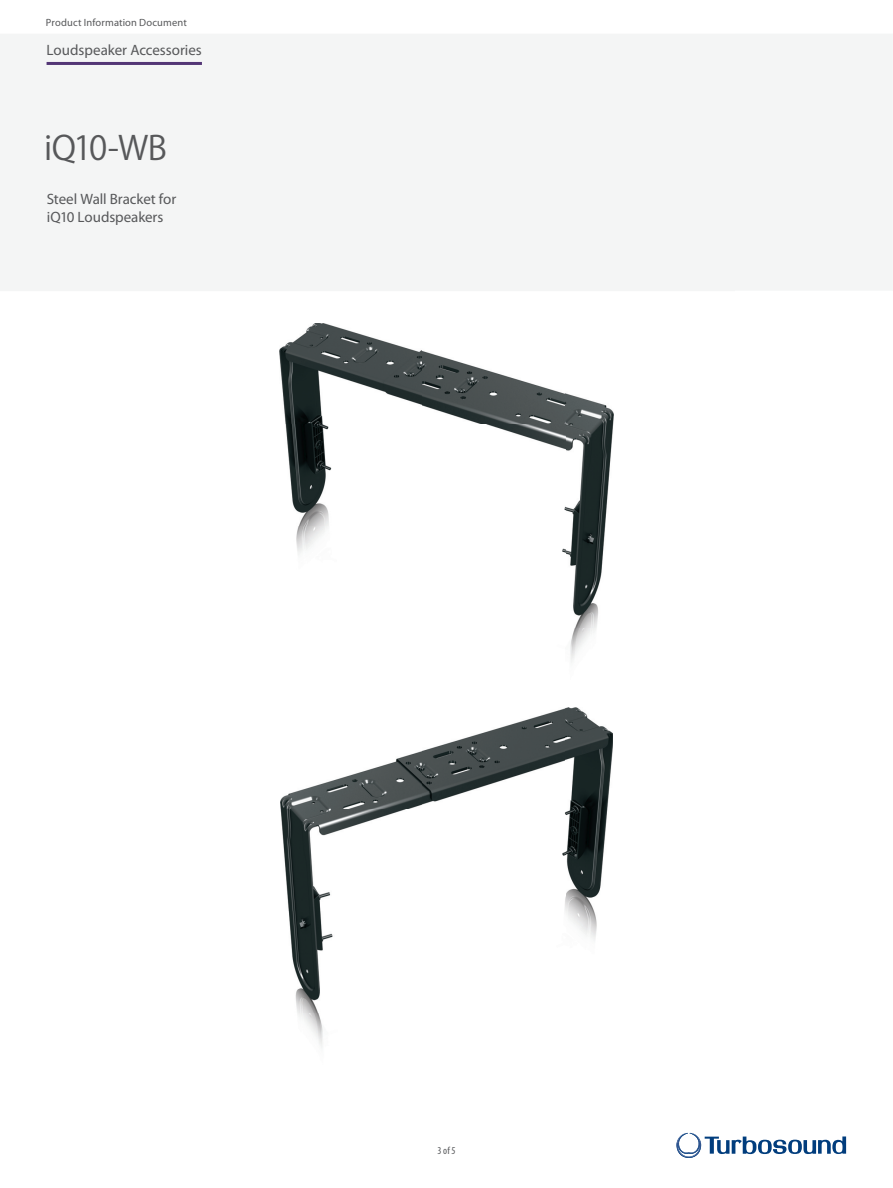
<style>
.page{position:relative;width:893px;height:1188px;background:#fff}
.page>*{position:absolute;margin:0;border:0;box-sizing:border-box;transform-origin:0 0}
.t1{font:33px "Koz Go Pro Regular 90 pv RKSJ H";letter-spacing:-.045em;color:#57585a}
.t2{font:15px/18px "Myriad Pro";letter-spacing:-.005em;color:#57585a}
.t3{font:10.5px "Myriad Pro";letter-spacing:.015em;color:#57585a}
.t4{font:condensed 10.5px "Myriad Pro";color:#57585a}
</style>
<div class="page">
<hr style="left:47px;top:62px;width:155px;height:3px;background:#533676">
<svg style="left:676px;top:1133px;width:170px;height:25px"></svg>
<img style="left:280px;top:708px;width:333px;height:340px">
<img style="left:279px;top:323px;width:334px;height:340px">
<p class="t3" style="left:46px;top:18px;width:142px">Product Information Document</p>
<p class="t2" style="left:47px;top:42px;width:157px">Loudspeaker Accessories</p>
<h1 class="t1" style="left:44px;top:135px;width:125px">iQ10-WB</h1>
<p class="t2" style="left:47px;top:191px;width:131px">Steel Wall Bracket for iQ10 Loudspeakers</p>
<p class="t4" style="left:437px;top:1147px;width:20px">3 of 5</p>
</div>
